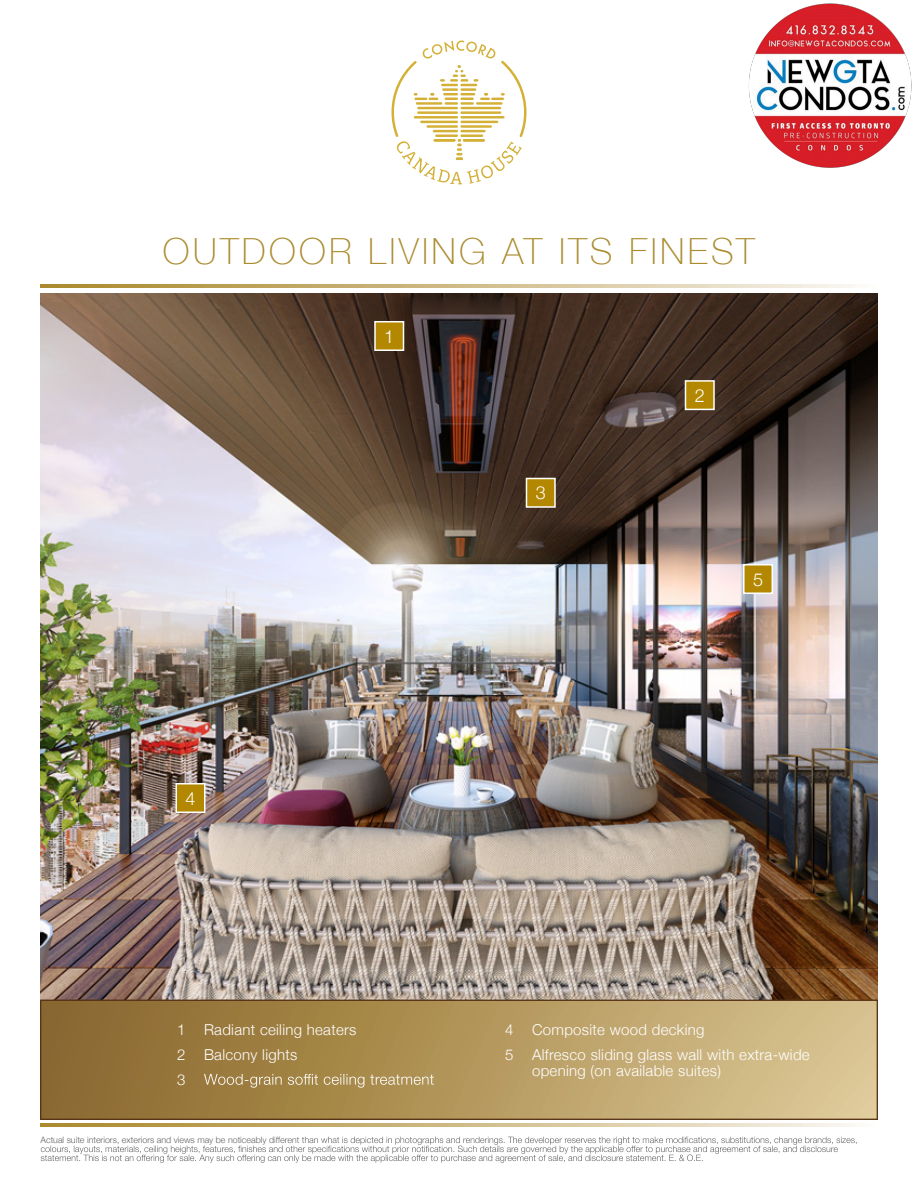
<style>
.page{position:relative;width:918px;height:1188px;background:#fff}
.page>*{position:absolute;margin:0;border:0;box-sizing:border-box;transform-origin:0 0}
.t1{font:100 36px "Helvetica Neue";letter-spacing:.09em;color:#ab8c2f}
.t2{font:300 18px "Helvetica Neue";color:#fff}
.t3{font:300 15px/24.8px "Helvetica Neue";letter-spacing:.02em;color:#fff}
.t4{font:300 8.85px "Helvetica Neue";color:#636366}
</style>
<div class="page">
<img style="left:41px;top:294px;width:836px;height:706px">
<svg style="left:40px;top:1124px;width:815px;height:3px;background:#cfbb88"></svg>
<svg style="left:41px;top:1137px;width:816px;height:26px"></svg>
<svg style="left:40px;top:1000px;width:838px;height:120px;background:#b1955d"></svg>
<div style="left:41px;top:1000px;width:836px;height:119px;border:1px solid #573416"></div>
<div style="left:375px;top:322px;width:29px;height:28px;background:#b38800"></div>
<div style="left:374px;top:321px;width:30px;height:30px;border:2px solid #fff"></div>
<div style="left:686px;top:381px;width:28px;height:28px;background:#b38800"></div>
<div style="left:685px;top:380px;width:30px;height:30px;border:2px solid #fff"></div>
<div style="left:526px;top:478px;width:29px;height:29px;background:#b38800"></div>
<div style="left:526px;top:478px;width:30px;height:30px;border:2px solid #fff"></div>
<div style="left:744px;top:565px;width:28px;height:28px;background:#b38800"></div>
<div style="left:743px;top:564px;width:30px;height:30px;border:2px solid #fff"></div>
<div style="left:176px;top:784px;width:29px;height:28px;background:#b38800"></div>
<div style="left:176px;top:783px;width:30px;height:30px;border:2px solid #fff"></div>
<svg style="left:204px;top:1074px;width:230px;height:14px;background:#b39a66"></svg>
<svg style="left:40px;top:285px;width:815px;height:3px;background:#cfbb88"></svg>
<svg style="left:392px;top:40px;width:134px;height:144px"></svg>
<img style="left:748px;top:3px;width:164px;height:165px">
<h1 class="t1" style="left:163px;top:224px;width:594px">OUTDOOR LIVING AT ITS FINEST</h1>
<p class="t2" style="left:186px;top:784px;width:12px">4</p>
<p class="t2" style="left:384px;top:322px;width:12px">1</p>
<p class="t2" style="left:536px;top:478px;width:12px">3</p>
<p class="t2" style="left:695px;top:381px;width:12px">2</p>
<p class="t2" style="left:753px;top:565px;width:12px">5</p>
<p class="t3" style="left:177px;top:1016px;width:181px">1 Radiant ceiling heaters<br>2 Balcony lights<br>3</p>
<p class="t3" style="left:505px;top:1016px;width:306px">4 Composite wood decking<br>5 Alfresco sliding glass wall with extra-wide</p>
<p class="t3" style="left:532px;top:1058px;width:191px">opening (on available suites)</p>
<p class="t4" style="left:40px;top:1133px;width:235px">Actual suite interiors, exteriors and views may be noticeably d</p>
</div>
